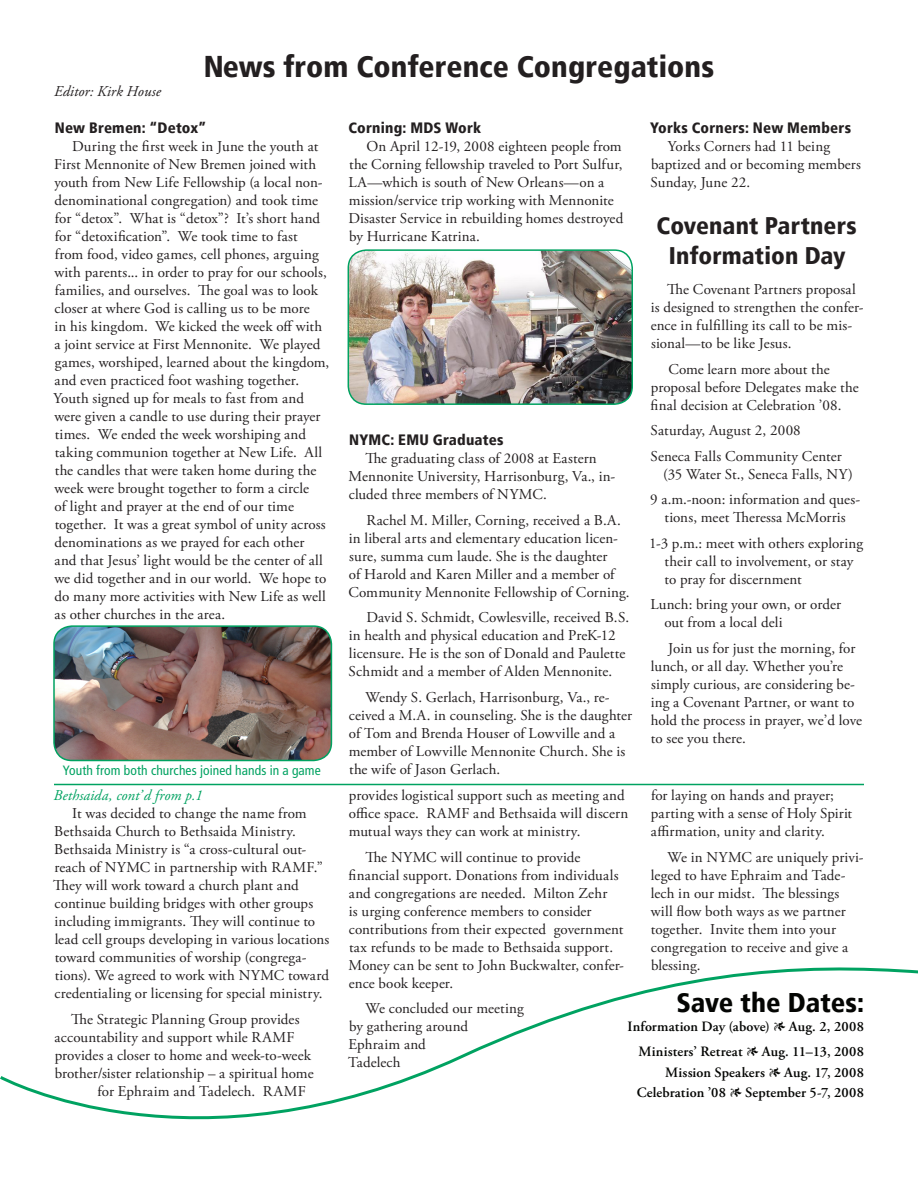
<style>
.page{position:relative;width:918px;height:1188px;background:#fff}
.page>*{position:absolute;margin:0;border:0;box-sizing:border-box;transform-origin:0 0}
.Header_1{font:900 condensed 30px "Frutiger LT";letter-spacing:.005em;color:#231f20}
.t1{font:900 condensed 27px "Frutiger LT";color:#040503}
.Header_1-2{font:900 condensed 24px/30px "Frutiger LT";letter-spacing:.005em;color:#231f20;text-align:center}
.t2{font:15px/18px "Adobe Garamond Pro";letter-spacing:.01em;color:#231f20}
.Header_2{font:900 condensed 15px "Frutiger LT";letter-spacing:.015em;color:#231f20}
.t3{font:italic 15px "Adobe Garamond Pro";letter-spacing:.005em;color:#00a261}
.Byline{font:italic 15px "Adobe Garamond Pro";letter-spacing:.005em;color:#231f20}
.t4{font:600 14.25px/21.6px "Adobe Garamond Pro";letter-spacing:.01em;color:#040503;text-align:right}
.t5{font:condensed 13.5px "Frutiger LT";letter-spacing:.01em;color:#00a261}
</style>
<div class="page">
<hr style="left:54px;top:784px;width:810px;height:1px;background:#00a261">
<img style="left:54px;top:626px;width:277px;height:134px;border-radius:18px">
<div style="left:53px;top:625px;width:279px;height:136px;border:2px solid #00a261;border-radius:18px"></div>
<img style="left:348px;top:250px;width:284px;height:154px;border-radius:18px">
<div style="left:348px;top:249px;width:285px;height:156px;border:2px solid #00a261;border-radius:18px"></div>
<svg style="left:0;top:967px;width:918px;height:153px"></svg>
<p class="Byline" style="left:54px;top:82px;width:108px">Editor: Kirk House</p>
<p class="Header_1" style="left:204px;top:48px;width:512px">News from Conference Congregations</p>
<p class="Header_2" style="left:55px;top:119px;width:153px">New Bremen: “Detox”</p>
<p class="t2" style="left:54px;top:138px;width:277px;text-indent:19px">During the first week in June the youth at First Mennonite of New Bremen joined with youth from New Life Fellowship (a local non&shy;denominational congregation) and took time for “detox”. What is “detox”? It’s short hand for “detoxification”. We took time to fast<br>from food, video games, cell phones, arguing with parents... in order to pray for our schools, families, and ourselves. The goal was to look closer at where God is calling us to be more<br>in his kingdom. We kicked the week off with a joint service at First Mennonite. We played games, worshiped, learned about the kingdom, and even practiced foot washing together.<br>Youth signed up for meals to fast from and were given a candle to use during their prayer times. We ended the week worshiping and taking communion together at New Life. All the candles that were taken home during the week were brought together to form a circle<br>of light and prayer at the end of our time together. It was a great symbol of unity across denominations as we prayed for each other<br>and that Jesus’ light would be the center of all we did together and in our world. We hope to do many more activities with New Life as well as other churches in the area.</p>
<p class="t5" style="left:63px;top:763px;width:260px">Youth from both churches joined hands in a game</p>
<p class="t3" style="left:53px;top:786px;width:151px">Bethsaida, cont’d from p.1</p>
<p class="t2" style="left:53px;top:805px;width:278px;text-indent:19px">It was decided to change the name from Bethsaida Church to Bethsaida Ministry.<br>Bethsaida Ministry is “a cross-cultural out&shy;reach of NYMC in partnership with RAMF.” They will work toward a church plant and continue building bridges with other groups including immigrants. They will continue to lead cell groups developing in various locations toward communities of worship (congrega&shy;tions). We agreed to work with NYMC toward credentialing or licensing for special ministry.</p>
<p class="t2" style="left:71px;top:1010px;width:230px">The Strategic Planning Group provides</p>
<p class="t2" style="left:55px;top:1028px;width:241px">accountability and support while RAMF</p>
<p class="t2" style="left:55px;top:1046px;width:258px">provides a closer to home and week-to-week</p>
<p class="t2" style="left:55px;top:1064px;width:260px">brother/sister relationship – a spiritual home</p>
<p class="t2" style="left:98px;top:1082px;width:210px">for Ephraim and Tadelech. RAMF</p>
<p class="Header_2" style="left:349px;top:119px;width:134px">Corning: MDS Work</p>
<p class="t2" style="left:348px;top:138px;width:276px;text-indent:18px">On April 12-19, 2008 eighteen people from the Corning fellowship traveled to Port Sulfur, LA—which is south of New Orleans—on a mission/service trip working with Mennonite Disaster Service in rebuilding homes destroyed by Hurricane Katrina.</p>
<p class="Header_2" style="left:349px;top:431px;width:156px">NYMC: EMU Graduates</p>
<p class="t2" style="left:349px;top:450px;width:268px;text-indent:17px">The graduating class of 2008 at Eastern<br>Mennonite University, Harrisonburg, Va., in&shy;cluded three members of NYMC.</p>
<p class="t2" style="left:348px;top:511px;width:283px;text-indent:18px">Rachel M. Miller, Corning, received a B.A. in liberal arts and elementary education licen&shy;sure, summa cum laude. She is the daughter<br>of Harold and Karen Miller and a member of Community Mennonite Fellowship of Corning.</p>
<p class="t2" style="left:349px;top:609px;width:282px;text-indent:18px">David S. Schmidt, Cowlesville, received B.S. in health and physical education and PreK-12 licensure. He is the son of Donald and Paulette Schmidt and a member of Alden Mennonite.</p>
<p class="t2" style="left:349px;top:688px;width:285px;text-indent:17px">Wendy S. Gerlach, Harrisonburg, Va., re&shy;ceived a M.A. in counseling. She is the daughter of Tom and Brenda Houser of Lowville and a member of Lowville Mennonite Church. She is the wife of Jason Gerlach.</p>
<p class="Header_2" style="left:650px;top:119px;width:203px">Yorks Corners: New Members</p>
<p class="t2" style="left:651px;top:138px;width:212px;text-indent:17px">Yorks Corners had 11 being baptized and or becoming members<br>Sunday, June 22.</p>
<p class="Header_1-2" style="left:657px;top:211px;width:202px">Covenant Partners<br>Information Day</p>
<p class="t2" style="left:651px;top:281px;width:214px;text-indent:17px">The Covenant Partners proposal is designed to strengthen the confer&shy;ence in fulfilling its call to be mis&shy;sional—to be like Jesus.</p>
<p class="t2" style="left:651px;top:360px;width:210px;text-indent:18px">Come learn more about the proposal before Delegates make the final decision at Celebration ’08.</p>
<p class="t2" style="left:651px;top:422px;width:152px">Saturday, August 2, 2008</p>
<p class="t2" style="left:663px;top:447px;width:191px;text-indent:-13px">Seneca Falls Community Center (35 Water St., Seneca Falls, NY)</p>
<p class="t2" style="left:650px;top:491px;width:212px;text-align:center">9 a.m.-noon: information and ques&shy;tions, meet Theressa McMorris</p>
<p class="t2" style="left:664px;top:534px;width:200px;text-indent:-15px">1-3 p.m.: meet with others exploring their call to involvement, or stay to pray for discernment</p>
<p class="t2" style="left:664px;top:596px;width:178px;text-indent:-14px">Lunch: bring your own, or order out from a local deli</p>
<p class="t2" style="left:651px;top:639px;width:213px;text-indent:17px">Join us for just the morning, for lunch, or all day. Whether you’re simply curious, are considering be&shy;ing a Covenant Partner, or want to hold the process in prayer, we’d love to see you there.</p>
<p class="t2" style="left:651px;top:787px;width:203px">for laying on hands and prayer; parting with a sense of Holy Spirit affirmation, unity and clarity.</p>
<p class="t2" style="left:651px;top:849px;width:215px;text-indent:17px">We in NYMC are uniquely privi&shy;leged to have Ephraim and Tade&shy;lech in our midst. The blessings will flow both ways as we partner together. Invite them into your congregation to receive and give a blessing.</p>
<p class="t2" style="left:349px;top:787px;width:281px">provides logistical support such as meeting and office space. RAMF and Bethsaida will discern mutual ways they can work at ministry.</p>
<p class="t2" style="left:349px;top:849px;width:277px;text-indent:17px">The NYMC will continue to provide financial support. Donations from individuals and congregations are needed. Milton Zehr<br>is urging conference members to consider contributions from their expected government tax refunds to be made to Bethsaida support.<br>Money can be sent to John Buckwalter, confer&shy;ence book keeper.</p>
<p class="t2" style="left:348px;top:1000px;width:177px;text-indent:18px">We concluded our meeting by gathering around<br>Ephraim and<br>Tadelech</p>
<p class="t1" style="left:676px;top:986px;width:189px">Save the Dates:</p>
<p class="t4" style="left:627px;top:1016px;width:238px">Information Day (above) 1 Aug. 2, 2008</p>
<p class="t4" style="left:638px;top:1041px;width:227px">Ministers’ Retreat 1 Aug. 11–13, 2008<br>Mission Speakers 1 Aug. 17, 2008</p>
<p class="t4" style="left:637px;top:1082px;width:229px">Celebration ’08 1 September 5-7, 2008</p>
</div>
